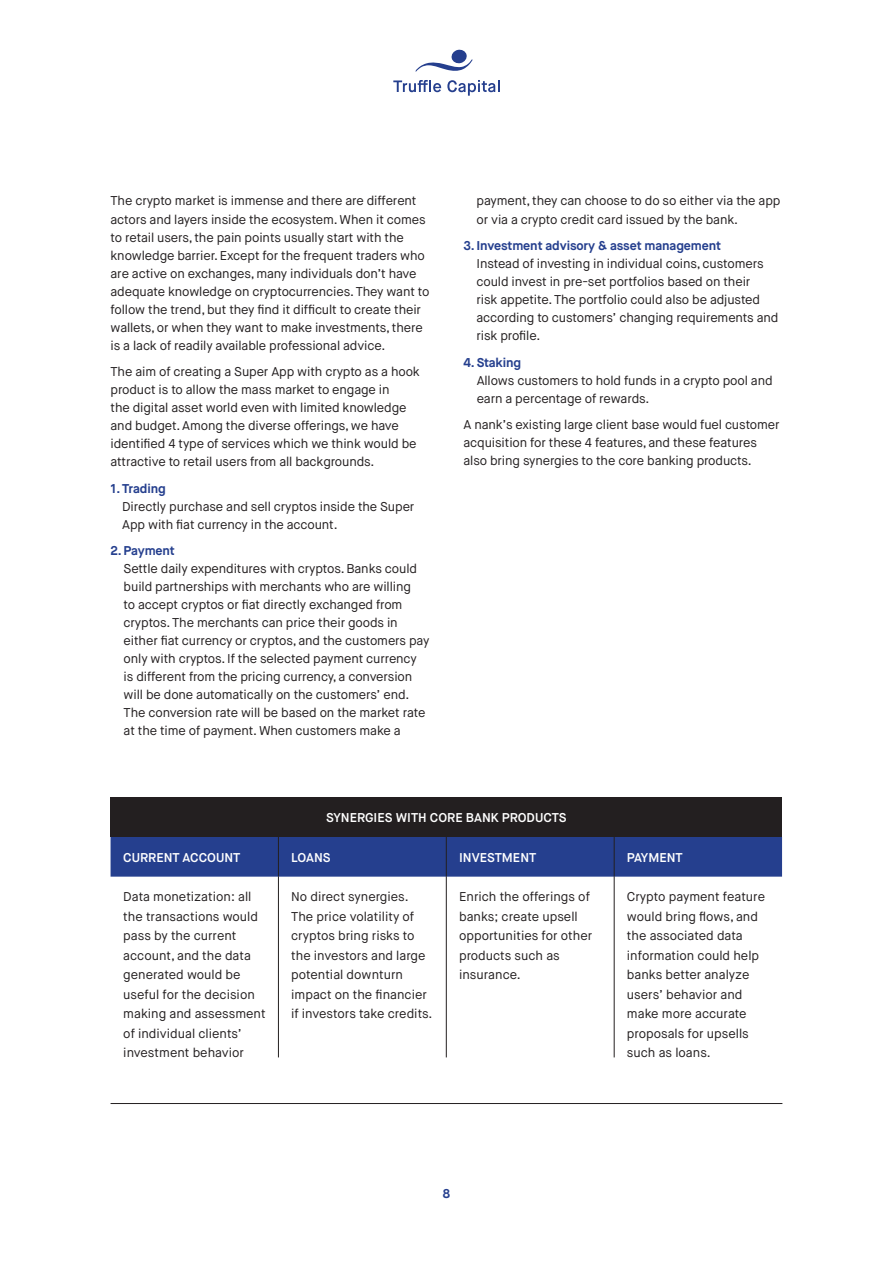
<style>
.page{position:relative;width:893px;height:1263px;background:#fff}
.page>*{position:absolute;margin:0;border:0;box-sizing:border-box;transform-origin:0 0}
.t1{font:12.75px/18px "Maison Neue";letter-spacing:-.01em;color:#231f20}
.t2{font:600 12.75px "Maison Neue";color:#fff}
.t3{font:700 12.75px "Maison Neue";color:#253f8e}
.s1{font-weight:700;color:#253f8e}
</style>
<div class="page">
<svg style="left:447px;top:80px;width:53px;height:16px"></svg>
<svg style="left:415px;top:49px;width:58px;height:23px"></svg>
<svg style="left:393px;top:80px;width:48px;height:12px"></svg>
<hr style="left:111px;top:1103px;width:671px;height:1px;background:#231f20">
<div style="left:111px;top:797px;width:671px;height:40px;background:#231f20"></div>
<div style="left:111px;top:837px;width:671px;height:40px;background:#253f8e"></div>
<hr style="left:278px;top:837px;width:1px;height:40px;background:#231f20">
<hr style="left:446px;top:837px;width:1px;height:40px;background:#231f20">
<hr style="left:614px;top:837px;width:1px;height:40px;background:#231f20">
<hr style="left:278px;top:877px;width:1px;height:180px;background:#231f20">
<hr style="left:446px;top:877px;width:1px;height:180px;background:#231f20">
<hr style="left:614px;top:877px;width:1px;height:180px;background:#231f20">
<p class="t1" style="left:111px;top:192px;width:320px">The crypto market is immense and there are different actors and layers inside the ecosystem. When it comes to retail users, the pain points usually start with the knowledge barrier. Except for the frequent traders who are active on exchanges, many individuals don’t have adequate knowledge on cryptocurrencies. They want to follow the trend, but they find it difficult to create their wallets, or when they want to make investments, there is a lack of readily available professional advice.</p>
<p class="t1" style="left:111px;top:363px;width:311px">The aim of creating a Super App with crypto as a hook product is to allow the mass market to engage in<br>the digital asset world even with limited knowledge and budget. Among the diverse offerings, we have identified 4 type of services which we think would be attractive to retail users from all backgrounds.</p>
<p class="t1" style="left:122px;top:479px;width:294px;text-indent:-12px"><span class="s1">1. Trading<br></span>Directly purchase and sell cryptos inside the Super<br>App with fiat currency in the account.</p>
<p class="t1" style="left:124px;top:542px;width:307px;text-indent:-13px"><span class="s1">2. Payment<br></span>Settle daily expenditures with cryptos. Banks could build partnerships with merchants who are willing<br>to accept cryptos or fiat directly exchanged from cryptos. The merchants can price their goods in either fiat currency or cryptos, and the customers pay only with cryptos. If the selected payment currency is different from the pricing currency, a conversion will be done automatically on the customers’ end.<br>The conversion rate will be based on the market rate at the time of payment. When customers make a</p>
<p class="t1" style="left:477px;top:192px;width:305px">payment, they can choose to do so either via the app or via a crypto credit card issued by the bank.</p>
<p class="t1" style="left:476px;top:237px;width:303px;text-indent:-13px"><span class="s1">3. Investment advisory &amp; asset management<br></span>Instead of investing in individual coins, customers could invest in pre-set portfolios based on their<br>risk appetite. The portfolio could also be adjusted according to customers’ changing requirements and risk profile.</p>
<p class="t1" style="left:477px;top:353px;width:297px;text-indent:-13px"><span class="s1">4. Staking<br></span>Allows customers to hold funds in a crypto pool and earn a percentage of rewards.</p>
<p class="t1" style="left:463px;top:416px;width:318px">A nank’s existing large client base would fuel customer acquisition for these 4 features, and these features also bring synergies to the core banking products.</p>
<p class="t2" style="left:326px;top:810px;width:242px">SYNERGIES WITH CORE BANK PRODUCTS</p>
<p class="t2" style="left:123px;top:849px;width:119px">CURRENT ACCOUNT</p>
<p class="t2" style="left:291px;top:849px;width:41px">LOANS</p>
<p class="t2" style="left:459px;top:849px;width:79px">INVESTMENT</p>
<p class="t2" style="left:627px;top:849px;width:57px">PAYMENT</p>
<p class="t1" style="left:123px;top:887px;width:144px;line-height:19.5px">Data monetization: all the transactions would pass by the current account, and the data generated would be useful for the decision making and assessment of individual clients’ investment behavior</p>
<p class="t1" style="left:291px;top:887px;width:143px;line-height:19.5px">No direct synergies.<br>The price volatility of cryptos bring risks to the investors and large potential downturn impact on the financier if investors take credits.</p>
<p class="t1" style="left:459px;top:887px;width:135px;line-height:19.5px">Enrich the offerings of banks; create upsell opportunities for other products such as insurance.</p>
<p class="t1" style="left:627px;top:887px;width:140px;line-height:19.5px">Crypto payment feature would bring flows, and the associated data information could help banks better analyze users’ behavior and make more accurate proposals for upsells such as loans.</p>
<p class="t3" style="left:443px;top:1186px;width:9px">8</p>
</div>
